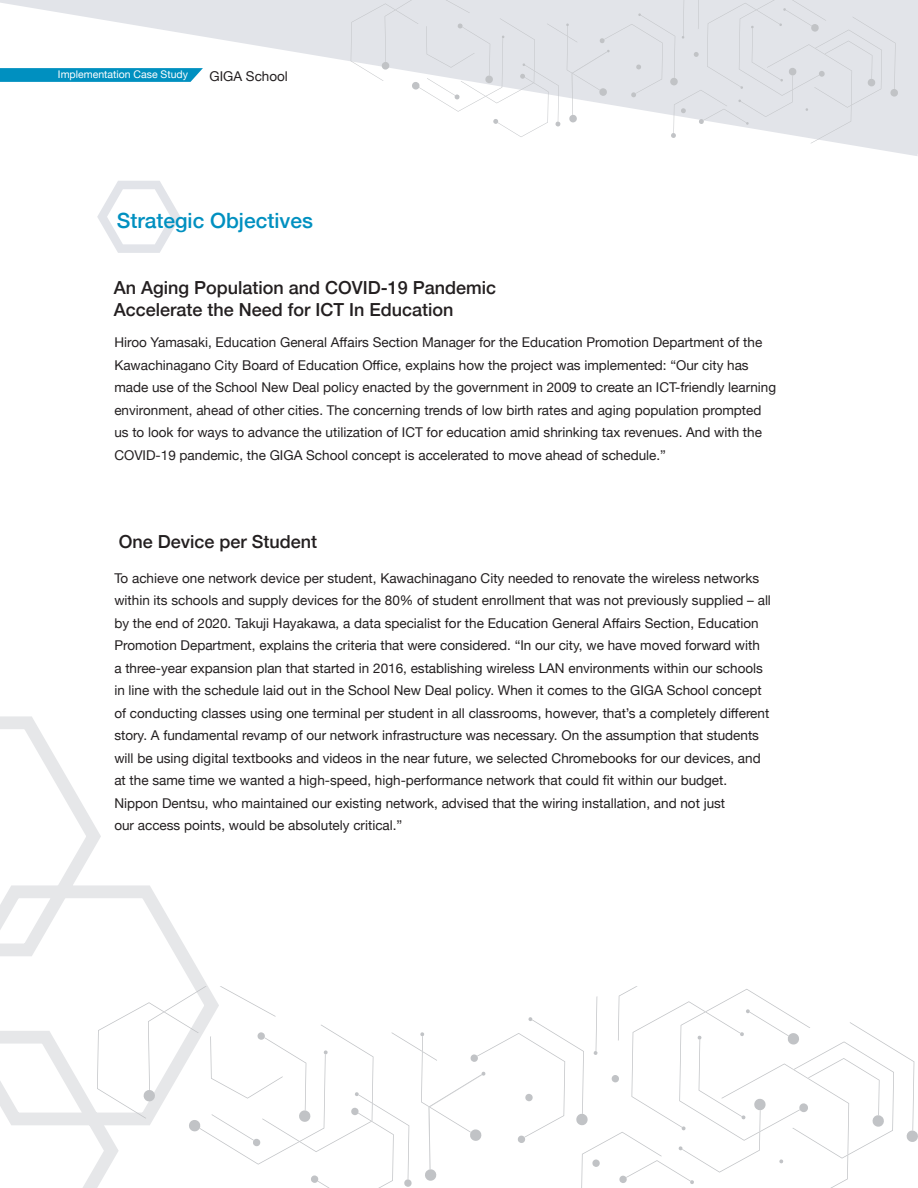
<style>
.page{position:relative;width:918px;height:1188px;background:#fff}
.page>*{position:absolute;margin:0;border:0;box-sizing:border-box;transform-origin:0 0}
.t1{font:500 21px "Helvetica Neue";color:#0090c0}
.t2{font:500 18px/21.6px "Helvetica Neue";color:#231f20}
.t3{font:13.5px/22.5px "Helvetica Neue";color:#231f20}
.t4{font:10.5px "Helvetica Neue";color:#fff}
</style>
<div class="page">
<svg style="left:4px;top:3px;width:914px;height:153px"></svg>
<svg style="left:351px;top:0;width:548px;height:145px"></svg>
<svg style="left:0;top:68px;width:203px;height:14px;background:#0b94c2"></svg>
<svg style="left:97px;top:181px;width:83px;height:72px"></svg>
<svg style="left:0;top:716px;width:208px;height:472px"></svg>
<svg style="left:97px;top:986px;width:821px;height:202px"></svg>
<p class="t4" style="left:58px;top:67px;width:132px">Implementation Case Study</p>
<p class="t3" style="left:209px;top:66px;width:80px">GIGA School</p>
<h1 class="t1" style="left:117px;top:204px;width:198px">Strategic Objectives</h1>
<h2 class="t2" style="left:114px;top:275px;width:384px">An Aging Population and COVID-19 Pandemic<br>Accelerate the Need for ICT In Education</h2>
<p class="t3" style="left:114px;top:332px;width:663px">Hiroo Yamasaki, Education General Affairs Section Manager for the Education Promotion Department of the Kawachinagano City Board of Education Office, explains how the project was implemented: “Our city has made use of the School New Deal policy enacted by the government in 2009 to create an ICT-friendly learning environment, ahead of other cities. The concerning trends of low birth rates and aging population prompted us to look for ways to advance the utilization of ICT for education amid shrinking tax revenues. And with the COVID-19 pandemic, the GIGA School concept is accelerated to move ahead of schedule.”</p>
<h2 class="t2" style="left:119px;top:529px;width:200px">One Device per Student</h2>
<p class="t3" style="left:114px;top:568px;width:658px">To achieve one network device per student, Kawachinagano City needed to renovate the wireless networks within its schools and supply devices for the 80% of student enrollment that was not previously supplied – all by the end of 2020. Takuji Hayakawa, a data specialist for the Education General Affairs Section, Education Promotion Department, explains the criteria that were considered. “In our city, we have moved forward with<br>a three-year expansion plan that started in 2016, establishing wireless LAN environments within our schools in line with the schedule laid out in the School New Deal policy. When it comes to the GIGA School concept of conducting classes using one terminal per student in all classrooms, however, that’s a completely different story. A fundamental revamp of our network infrastructure was necessary. On the assumption that students will be using digital textbooks and videos in the near future, we selected Chromebooks for our devices, and at the same time we wanted a high-speed, high-performance network that could fit within our budget.<br>Nippon Dentsu, who maintained our existing network, advised that the wiring installation, and not just<br>our access points, would be absolutely critical.”</p>
</div>
